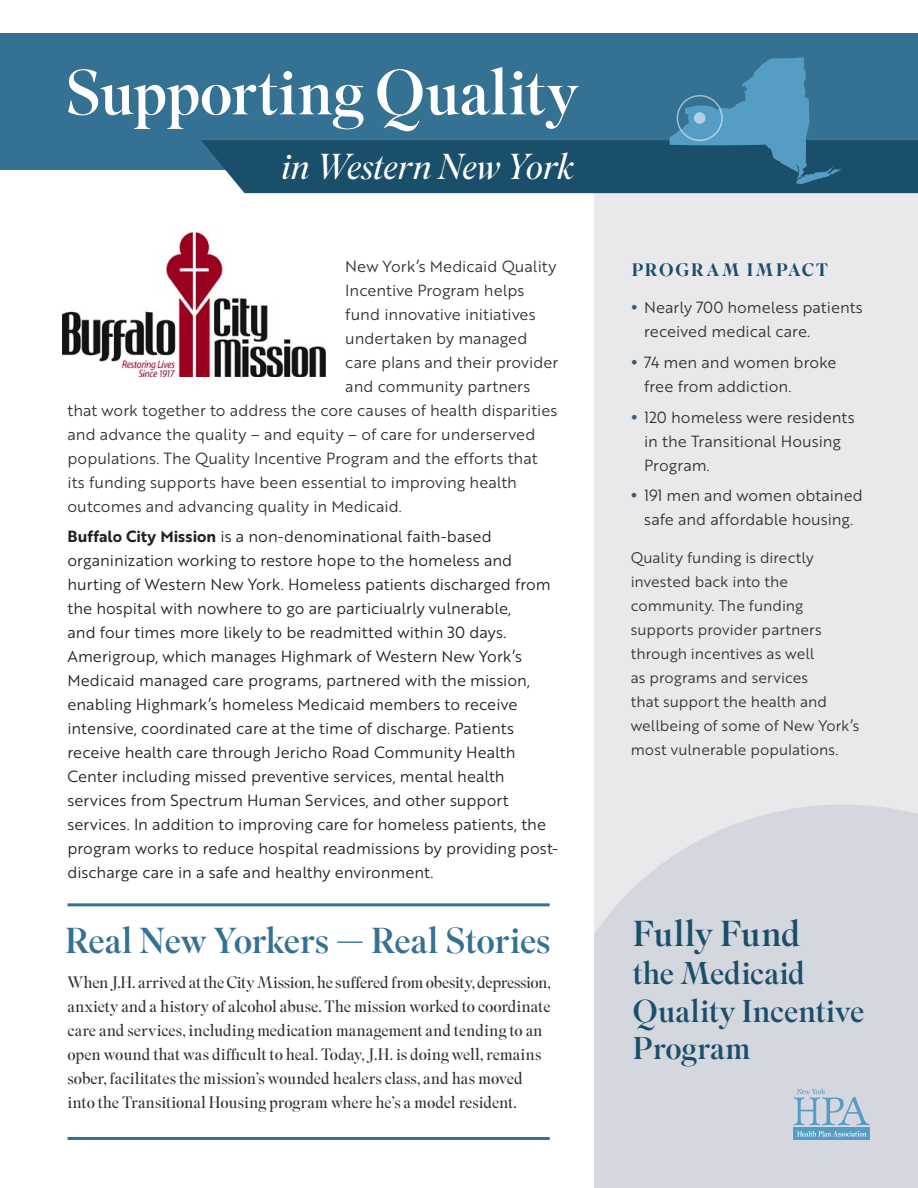
<style>
.page{position:relative;width:918px;height:1188px;background:#fff}
.page>*{position:absolute;margin:0;border:0;box-sizing:border-box;transform-origin:0 0}
.t1{font:63px "Superior Title";letter-spacing:-.01em;color:#fff}
.t2{font:36px "Superior Title";letter-spacing:-.02em;color:#347192}
.t3{font:italic 300 36px "Superior Title";letter-spacing:-.01em;color:#fff}
.t4{font:36px "Superior Title";letter-spacing:-.025em;color:#1a4f6b}
.t5{font:31.5px/37.8px "Superior Title";letter-spacing:-.005em;color:#1a4f6b}
.t6{font:500 18px "Superior Title";letter-spacing:.1em;color:#1a4f6b}
.t7{font:300 16.5px/24px "Superior Title";letter-spacing:-.01em;color:#343231}
.t8{font:15.75px/24px "Brother 1816 Book";color:#212121}
.t9{font:15.75px/24px "Brother 1816 Book";color:#343231}
.t10{font:15px/24px "Brother 1816 Book";letter-spacing:.005em;color:#343231}
.s1{font-family:"Brother 1816 Bold"}
</style>
<div class="page">
<div style="left:594px;top:193px;width:324px;height:995px;background:#e9e9ec"></div>
<svg style="left:594px;top:805px;width:324px;height:383px;background:#d6d8df"></svg>
<div style="left:0;top:33px;width:918px;height:136px;background:#347192"></div>
<div style="left:794px;top:1128px;width:76px;height:12px;background:#559dc5"></div>
<svg style="left:797px;top:1131px;width:70px;height:6px"></svg>
<svg style="left:794px;top:1088px;width:76px;height:37px;background:#b6c9d7"></svg>
<img style="left:63px;top:231px;width:262px;height:145px">
<hr style="left:68px;top:903px;width:482px;height:3px;background:#347192">
<hr style="left:68px;top:1137px;width:482px;height:3px;background:#347192">
<svg style="left:201px;top:57px;width:717px;height:136px"></svg>
<svg style="left:694px;top:112px;width:12px;height:12px"></svg>
<div style="left:677px;top:95px;width:46px;height:46px;border:2px solid #fff;border-radius:50%"></div>
<h1 class="t1" style="left:65px;top:55px;width:516px">Supporting Quality</h1>
<h2 class="t3" style="left:281px;top:145px;width:294px">in Western New York</h2>
<p class="t9" style="left:345px;top:253px;width:213px">New York’s Medicaid Quality</p>
<p class="t6" style="left:632px;top:259px;width:197px">PROGRAM IMPACT</p>
<p class="t9" style="left:345px;top:277px;width:181px">Incentive Program helps</p>
<p class="t9" style="left:345px;top:301px;width:192px">fund innovative initiatives</p>
<p class="t9" style="left:345px;top:325px;width:184px">undertaken by managed</p>
<p class="t9" style="left:345px;top:349px;width:215px">care plans and their provider</p>
<p class="t9" style="left:345px;top:373px;width:187px">and community partners</p>
<p class="t9" style="left:68px;top:397px;width:492px">that work together to address the core causes of health disparities</p>
<p class="t9" style="left:68px;top:421px;width:469px">and advance the quality – and equity – of care for underserved</p>
<p class="t9" style="left:68px;top:445px;width:472px">populations. The Quality Incentive Program and the efforts that</p>
<p class="t9" style="left:68px;top:469px;width:451px">its funding supports have been essential to improving health</p>
<p class="t9" style="left:68px;top:493px;width:336px">outcomes and advancing quality in Medicaid.</p>
<p class="t8" style="left:68px;top:524px;width:492px"><span class="s1">Buffalo City Mission</span> is a non-denominational faith-based organinization working to restore hope to the homeless and hurting of Western New York. Homeless patients discharged from the hospital with nowhere to go are particiualrly vulnerable,<br>and four times more likely to be readmitted within 30 days.<br>Amerigroup, which manages Highmark of Western New York’s Medicaid managed care programs, partnered with the mission, enabling Highmark’s homeless Medicaid members to receive intensive, coordinated care at the time of discharge. Patients receive health care through Jericho Road Community Health Center including missed preventive services, mental health services from Spectrum Human Services, and other support services. In addition to improving care for homeless patients, the program works to reduce hospital readmissions by providing post&shy;discharge care in a safe and healthy environment.</p>
<p class="t9" style="left:644px;top:295px;width:220px">Nearly 700 homeless patients received medical care.</p>
<p class="t9" style="left:644px;top:350px;width:194px">74 men and women broke free from addiction.</p>
<p class="t9" style="left:644px;top:404px;width:212px">120 homeless were residents in the Transitional Housing<br>Program.</p>
<p class="t9" style="left:644px;top:483px;width:220px">191 men and women obtained safe and affordable housing.</p>
<p class="t10" style="left:631px;top:545px;width:230px">Quality funding is directly invested back into the community. The funding supports provider partners through incentives as well<br>as programs and services<br>that support the health and wellbeing of some of New York’s most vulnerable populations.</p>
<h2 class="t2" style="left:65px;top:919px;width:487px">Real New Yorkers — Real Stories</h2>
<h2 class="t4" style="left:633px;top:912px;width:169px">Fully Fund</h2>
<h3 class="t5" style="left:633px;top:955px;width:233px">the Medicaid<br>Quality Incentive<br>Program</h3>
<p class="t7" style="left:68px;top:971px;width:485px">When J.H. arrived at the City Mission, he suffered from obesity, depression, anxiety and a history of alcohol abuse. The mission worked to coordinate care and services, including medication management and tending to an open wound that was difficult to heal. Today, J.H. is doing well, remains sober, facilitates the mission’s wounded healers class, and has moved into the Transitional Housing program where he’s a model resident.</p>
</div>
